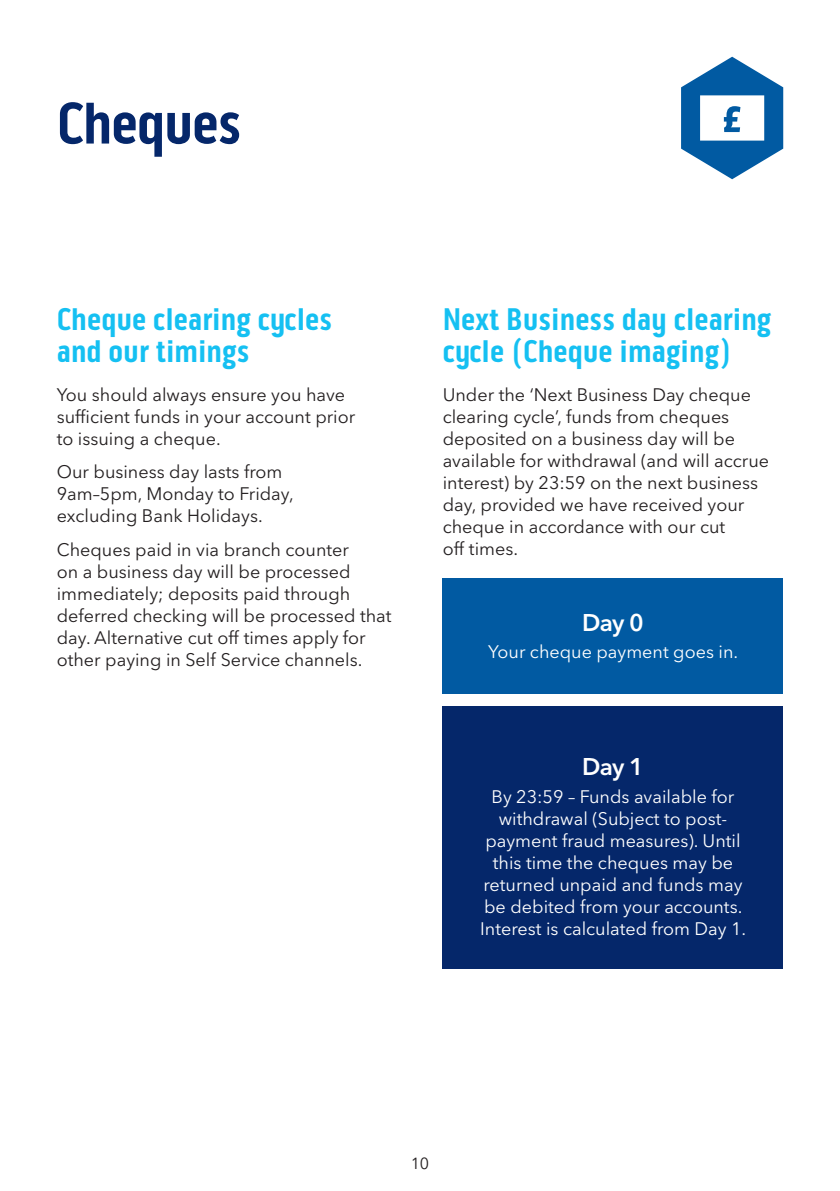
<style>
.page{position:relative;width:840px;height:1191px;background:#fff}
.page>*{position:absolute;margin:0;border:0;box-sizing:border-box;transform-origin:0 0}
.t1{font:700 60px "Bo S Pill Gothic";letter-spacing:-.02em;color:#05276a}
.t2{font:700 32px/32px "Bo S Pill Gothic";color:#15c0f2}
.t3{font:600 24px "Avenir Next LT Pro";letter-spacing:-.03em;color:#fff}
.t4{font:18px/22px "Avenir Next LT Pro";color:#231f20}
.t5{font:18px/22px "Avenir Next LT Pro";color:#fff;text-align:center}
.t6{font:16px "Avenir Next LT Pro";color:#231f20}
</style>
<div class="page">
<div style="left:442px;top:706px;width:340px;height:263px;background:#05276a"></div>
<div style="left:442px;top:578px;width:340px;height:115px;background:#015aa2"></div>
<svg style="left:681px;top:57px;width:101px;height:122px"></svg>
<p class="t1" style="left:57px;top:88px;width:186px">Cheques</p>
<p class="t2" style="left:57px;top:303px;width:277px">Cheque clearing cycles and our timings</p>
<p class="t4" style="left:57px;top:384px;width:300px">You should always ensure you have sufficient funds in your account prior to issuing a cheque.</p>
<p class="t4" style="left:57px;top:461px;width:238px">Our business day lasts from<br>9am–5pm, Monday to Friday, excluding Bank Holidays.</p>
<p class="t4" style="left:57px;top:538px;width:336px">Cheques paid in via branch counter<br>on a business day will be processed immediately; deposits paid through deferred checking will be processed that day. Alternative cut off times apply for other paying in Self Service channels.</p>
<p class="t2" style="left:442px;top:303px;width:330px">Next Business day clearing cycle (Cheque imaging)</p>
<p class="t4" style="left:442px;top:384px;width:328px">Under the ‘Next Business Day cheque clearing cycle’, funds from cheques deposited on a business day will be available for withdrawal (and will accrue interest) by 23:59 on the next business day, provided we have received your cheque in accordance with our cut<br>off times.</p>
<p class="t3" style="left:581px;top:607px;width:63px">Day 0</p>
<p class="t5" style="left:488px;top:641px;width:251px">Your cheque payment goes in.</p>
<p class="t3" style="left:581px;top:752px;width:63px">Day 1</p>
<p class="t5" style="left:480px;top:786px;width:267px">By 23:59 – Funds available for withdrawal (Subject to post&shy;payment fraud measures). Until this time the cheques may be returned unpaid and funds may be debited from your accounts.<br>Interest is calculated from Day 1.</p>
<p class="t6" style="left:410px;top:1154px;width:20px">10</p>
</div>
